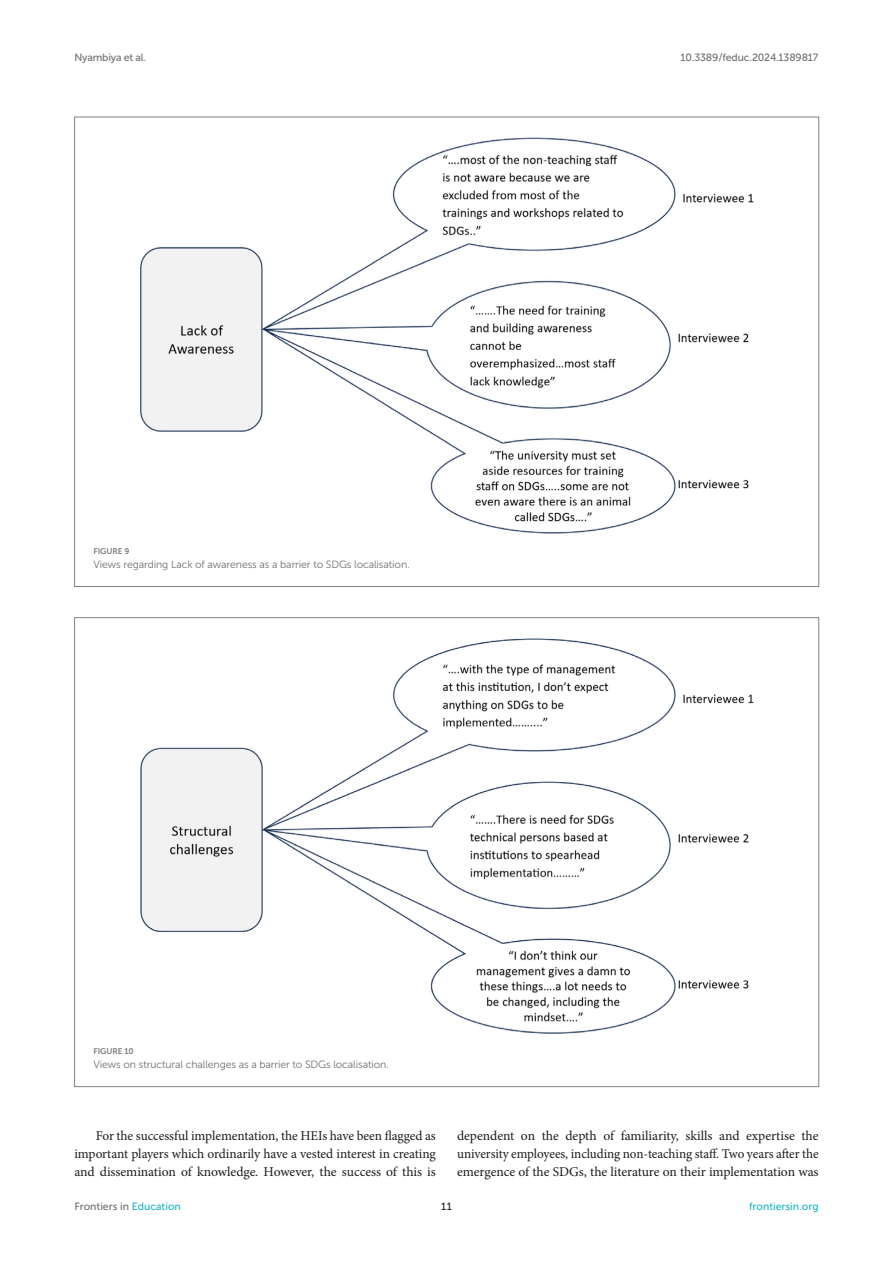
<style>
.page{position:relative;width:893px;height:1263px;background:#fff}
.page>*{position:absolute;margin:0;border:0;box-sizing:border-box;transform-origin:0 0}
.TEXT{font:13.5px/18px "Minion Pro";letter-spacing:-.005em;color:#1b1c1b;text-align:justify}
.FIG_LEG{font:10.5px "Museo Sans 300";letter-spacing:-.01em;color:#706f70}
.t1{font:10.5px "Museo Sans 500";letter-spacing:-.015em;color:#706f70}
.t2{font:10.5px "Museo Sans 500";color:#1db5c3}
.t3{font:10.5px "Museo Sans 500";color:#1b1c1b}
.FIG_HD{font:8.25px "Museo Sans 700";letter-spacing:-.01em;color:#7e7f7f}
.s1{color:#1db5c3}
</style>
<div class="page">
<img style="left:140px;top:137px;width:614px;height:397px">
<img style="left:140px;top:638px;width:614px;height:396px">
<p class="t1" style="left:74px;top:51px;width:73px">Nyambiya et al.</p>
<p class="t1" style="left:681px;top:51px;width:139px">10.3389/feduc.2024.1389817</p>
<p class="FIG_HD" style="left:94px;top:547px;width:37px">FIGURE 9</p>
<p class="FIG_LEG" style="left:94px;top:558px;width:318px">Views regarding Lack of awareness as a barrier to SDGs localisation.</p>
<p class="FIG_HD" style="left:94px;top:1047px;width:42px">FIGURE 10</p>
<p class="FIG_LEG" style="left:94px;top:1058px;width:297px">Views on structural challenges as a barrier to SDGs localisation.</p>
<p class="TEXT" style="left:74px;top:1127px;width:363px;text-indent:21px">For the successful implementation, the HEIs have been flagged as important players which ordinarily have a vested interest in creating and dissemination of knowledge. However, the success of this is</p>
<p class="TEXT" style="left:457px;top:1127px;width:363px">dependent on the depth of familiarity, skills and expertise the university employees, including non-teaching staff. Two years after the emergence of the SDGs, the literature on their implementation was</p>
<p class="t1" style="left:74px;top:1200px;width:108px">Frontiers in <span class="s1">Education</span></p>
<p class="t3" style="left:441px;top:1200px;width:12px">11</p>
<p class="t2" style="left:749px;top:1200px;width:71px">frontiersin.org</p>
</div>
